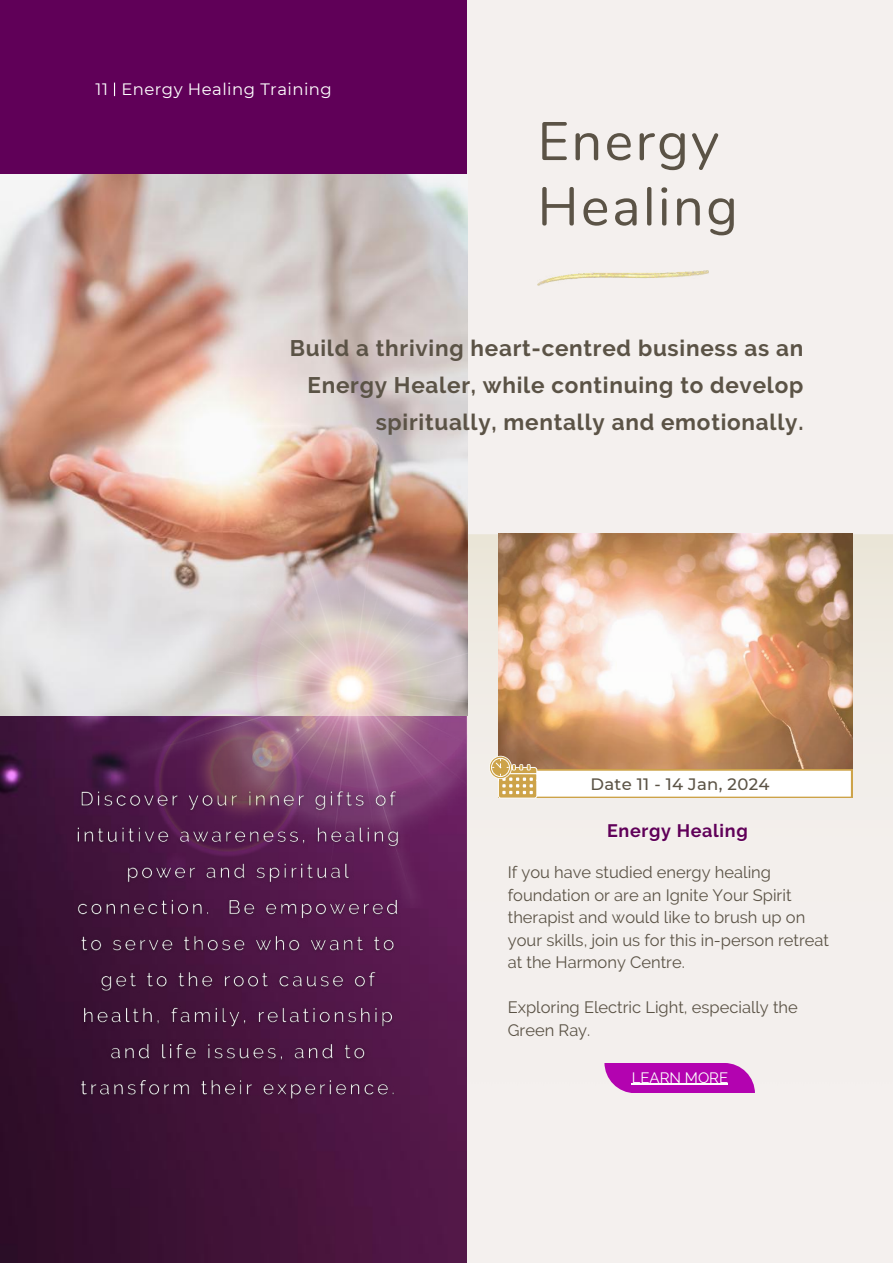
<style>
.page{position:relative;width:893px;height:1264px;background:#fff}
.page>*{position:absolute;margin:0;border:0;box-sizing:border-box;transform-origin:0 0}
.t1{font:54px/65.2px "Nunito";letter-spacing:.045em;color:#5b5346}
.t2{font:700 22.5px/37px "Raleway";letter-spacing:.035em;color:#5b5346;text-align:right}
.t3{font:700 18px "Raleway";letter-spacing:.035em;color:#600058}
.t4{font:16.5px/22.5px "Raleway";color:#5b5346}
.t5{font:16.5px "Montserrat";letter-spacing:.03em;color:#fff}
.t6{font:500 16.5px "Montserrat";letter-spacing:.02em;color:#5b5346}
.t7{font:15px "Raleway";color:#fff}
</style>
<div class="page">
<div style="left:0;top:0;width:892px;height:1262px;background:#600058"></div>
<img style="left:0;top:715px;width:467px;height:547px">
<div style="left:467px;top:0;width:425px;height:1262px;background:#f4f0ee"></div>
<div style="left:466px;top:534px;width:426px;height:695px;background:#f3efed"></div>
<svg style="left:114px;top:83px;width:1px;height:13px"></svg>
<img style="left:0;top:175px;width:467px;height:540px">
<img style="left:537px;top:270px;width:171px;height:15px">
<img style="left:71px;top:785px;width:333px;height:319px">
<img style="left:499px;top:534px;width:353px;height:221px">
<img style="left:119px;top:553px;width:348px;height:354px">
<svg style="left:604px;top:1063px;width:151px;height:29px;background:#ba1eb7"></svg>
<hr style="left:631px;top:1083px;width:97px;height:1px;background:#fff">
<svg style="left:490px;top:755px;width:362px;height:43px;background:#e0cab2"></svg>
<p class="t5" style="left:96px;top:79px;width:238px">11 Energy Healing Training</p>
<h1 class="t1" style="left:537px;top:110px;width:202px">Energy<br>Healing</h1>
<h2 class="t2" style="left:290px;top:329px;width:515px">Build a thriving heart-centred business as an<br>Energy Healer, while continuing to develop spiritually, mentally and emotionally.</h2>
<p class="t6" style="left:590px;top:774px;width:180px">Date 11 - 14 Jan, 2024</p>
<p class="t3" style="left:607px;top:819px;width:142px">Energy Healing</p>
<p class="t4" style="left:507px;top:861px;width:323px">If you have studied energy healing foundation or are an Ignite Your Spirit therapist and would like to brush up on your skills, join us for this in-person retreat at the Harmony Centre.</p>
<p class="t4" style="left:507px;top:996px;width:291px">Exploring Electric Light, especially the<br>Green Ray.</p>
<p class="t7" style="left:631px;top:1068px;width:98px">LEARN MORE</p>
</div>
